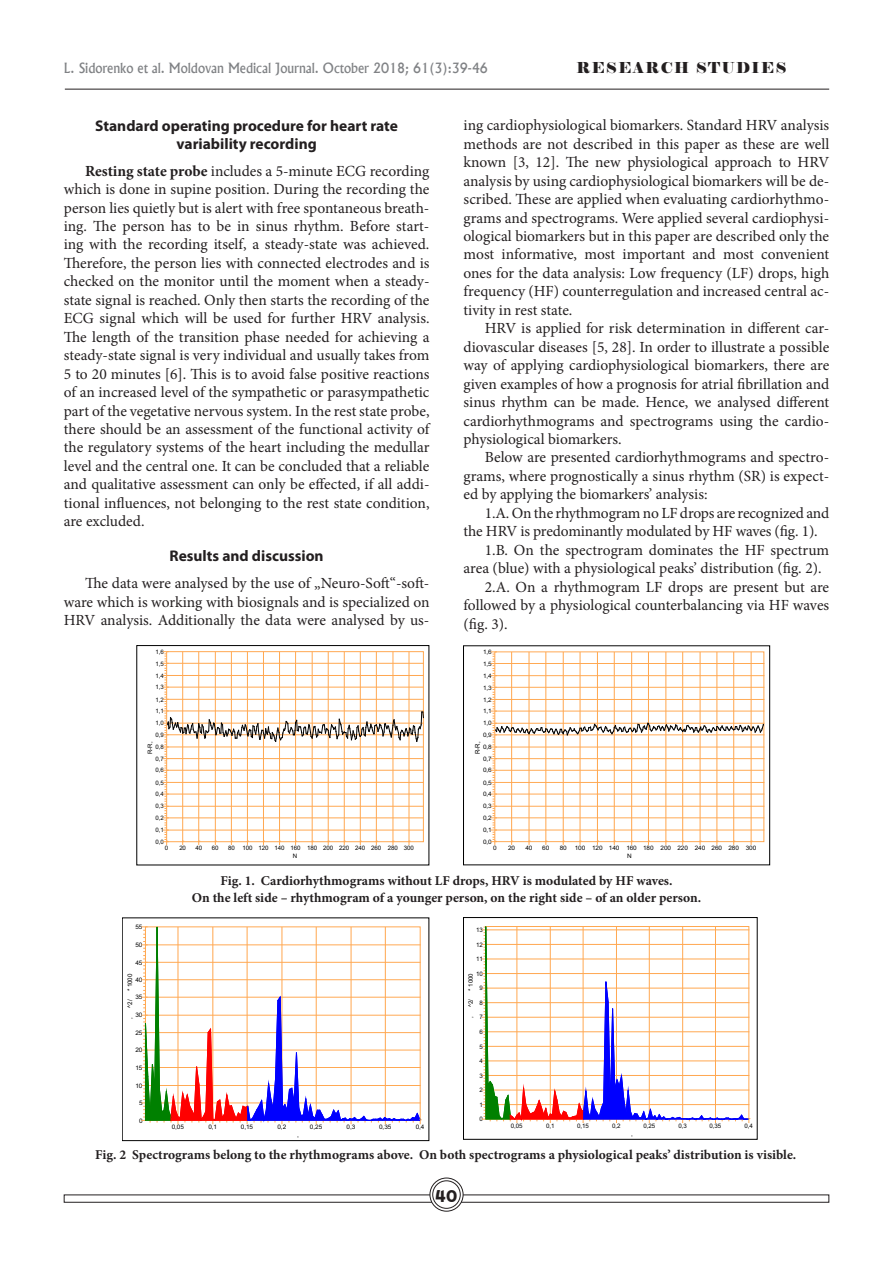
<style>
.page{position:relative;width:893px;height:1276px;background:#fff}
.page>*{position:absolute;margin:0;border:0;box-sizing:border-box;transform-origin:0 0}
.t1{font:15.45px/18.5px "Minion Pro";letter-spacing:-.005em;color:#231f20;text-align:justify}
.t2{font:700 15.45px/18px "Myriad Pro";color:#231f20;text-align:center}
.t3{font:15px "Elephant";letter-spacing:.1em;color:#231f20}
.t4{font:15px "Adver Gothic";color:#231f20;scale:.9 1}
.t5{font:700 13.5px/16.5px "Minion Pro";color:#231f20;text-align:center}
.t6{font:500 13.5px "Albertus";color:#808285;scale:.95 1}
.t7{font:6.45px "Arial";color:#000}
.t8{font:6.45px "Arial";color:#000;scale:.95 1}
.t9{font:6.15px/11.9px "Arial";letter-spacing:-.01em;color:#000;text-align:justify}
.t10{font:6.15px/11.9px "Arial";letter-spacing:-.01em;color:#000;text-align:justify;scale:1.05 1}
.s1{font-weight:700}
</style>
<div class="page">
<svg style="left:430px;top:1178px;width:33px;height:33px"></svg>
<div style="left:429px;top:1177px;width:35px;height:34px;border:1px solid #231f20;border-radius:50%"></div>
<div style="left:433px;top:1180px;width:27px;height:28px;background:#fff;border-radius:50%"></div>
<div style="left:432px;top:1180px;width:29px;height:28px;border:1px solid #231f20;border-radius:50%"></div>
<hr style="left:65px;top:89px;width:764px;height:1px;background:#231f20">
<div style="left:122px;top:918px;width:307px;height:223px;border:1px solid #000"></div>
<svg style="left:142px;top:917px;width:279px;height:208px"></svg>
<div style="left:463px;top:646px;width:307px;height:219px;border:1px solid #000"></div>
<svg style="left:482px;top:651px;width:282px;height:479px"></svg>
<svg style="left:163px;top:651px;width:260px;height:193px"></svg>
<p class="t6" style="left:64px;top:59px;width:448px">L. Sidorenko et al. Moldovan Medical Journal. October 2018; 61(3):39-46</p>
<p class="t3" style="left:576px;top:59px;width:198px">RESEARCH STUDIES</p>
<p class="t2" style="left:95px;top:116px;width:304px">Standard operating procedure for heart rate variability recording</p>
<p class="t1" style="left:64px;top:162px;width:367px;text-indent:21px"><span class="s1">Resting state probe</span> includes a 5-minute ECG recording which is done in supine position. During the recording the person lies quietly but is alert with free spontaneous breath&shy;ing. The person has to be in sinus rhythm. Before start&shy;ing with the recording itself, a steady-state was achieved.<br>Therefore, the person lies with connected electrodes and is checked on the monitor until the moment when a steady&shy;state signal is reached. Only then starts the recording of the ECG signal which will be used for further HRV analysis.<br>The length of the transition phase needed for achieving a steady-state signal is very individual and usually takes from 5 to 20 minutes [6]. This is to avoid false positive reactions of an increased level of the sympathetic or parasympathetic part of the vegetative nervous system. In the rest state probe, there should be an assessment of the functional activity of the regulatory systems of the heart including the medullar level and the central one. It can be concluded that a reliable and qualitative assessment can only be effected, if all addi&shy;tional influences, not belonging to the rest state condition, are excluded.</p>
<p class="t2" style="left:170px;top:546px;width:156px">Results and discussion</p>
<p class="t1" style="left:64px;top:574px;width:367px;text-indent:21px">The data were analysed by the use of „Neuro-Soft“-soft&shy;ware which is working with biosignals and is specialized on HRV analysis. Additionally the data were analysed by us-</p>
<p class="t1" style="left:463px;top:116px;width:367px">ing cardiophysiological biomarkers. Standard HRV analysis methods are not described in this paper as these are well known [3, 12]. The new physiological approach to HRV analysis by using cardiophysiological biomarkers will be de&shy;scribed. These are applied when evaluating cardiorhythmo&shy;grams and spectrograms. Were applied several cardiophysi&shy;ological biomarkers but in this paper are described only the most informative, most important and most convenient ones for the data analysis: Low frequency (LF) drops, high frequency (HF) counterregulation and increased central ac&shy;tivity in rest state.</p>
<p class="t1" style="left:463px;top:319px;width:367px;text-indent:21px">HRV is applied for risk determination in different car&shy;diovascular diseases [5, 28]. In order to illustrate a possible way of applying cardiophysiological biomarkers, there are given examples of how a prognosis for atrial fibrillation and sinus rhythm can be made. Hence, we analysed different cardiorhythmograms and spectrograms using the cardio&shy;physiological biomarkers.</p>
<p class="t1" style="left:463px;top:448px;width:367px;text-indent:21px">Below are presented cardiorhythmograms and spectro&shy;grams, where prognostically a sinus rhythm (SR) is expect&shy;ed by applying the biomarkers’ analysis:</p>
<p class="t1" style="left:485px;top:504px;width:346px">1.A. On the rhythmogram no LF drops are recognized and</p>
<p class="t1" style="left:463px;top:522px;width:356px">the HRV is predominantly modulated by HF waves (fig. 1).</p>
<p class="t1" style="left:485px;top:540px;width:346px">1.B. On the spectrogram dominates the HF spectrum</p>
<p class="t1" style="left:463px;top:559px;width:360px">area (blue) with a physiological peaks’ distribution (fig. 2).</p>
<p class="t1" style="left:485px;top:577px;width:346px">2.A. On a rhythmogram LF drops are present but are</p>
<p class="t1" style="left:463px;top:596px;width:367px">followed by a physiological counterbalancing via HF waves</p>
<p class="t1" style="left:463px;top:614px;width:46px">(fig. 3).</p>
<p class="t9" style="left:155px;top:646px;width:10px">1,6<br>1,5<br>1,4<br>1,3<br>1,2<br>1,1<br>1,0<br>0,9<br>0,8<br>0,7<br>0,6<br>0,5<br>0,4<br>0,3<br>0,2<br>0,1<br>0,0</p>
<p class="t9" style="left:144px;top:754px;width:14px;rotate:-90deg">R-R,</p>
<p class="t9" style="left:165px;top:842px;width:5px">0</p>
<p class="t9" style="left:179px;top:842px;width:8px">20</p>
<p class="t9" style="left:195px;top:842px;width:8px">40</p>
<p class="t9" style="left:212px;top:842px;width:8px">60</p>
<p class="t9" style="left:228px;top:842px;width:8px">80</p>
<p class="t9" style="left:242px;top:842px;width:173px">100 120 140 160 180 200 220 240 260 280 300</p>
<p class="t10" style="left:483px;top:646px;width:10px">1,6<br>1,5<br>1,4<br>1,3<br>1,2<br>1,1<br>1,0<br>0,9<br>0,8<br>0,7<br>0,6<br>0,5<br>0,4<br>0,3<br>0,2<br>0,1<br>0,0</p>
<p class="t8" style="left:474px;top:754px;width:15px;rotate:-90deg">R-R,</p>
<p class="t10" style="left:493px;top:842px;width:5px">0</p>
<p class="t10" style="left:508px;top:842px;width:8px">20</p>
<p class="t10" style="left:525px;top:842px;width:8px">40</p>
<p class="t10" style="left:542px;top:842px;width:8px">60</p>
<p class="t10" style="left:560px;top:842px;width:8px">80</p>
<p class="t10" style="left:575px;top:842px;width:174px">100 120 140 160 180 200 220 240 260 280 300</p>
<p class="t9" style="left:293px;top:849px;width:6px">N</p>
<p class="t10" style="left:627px;top:849px;width:6px">N</p>
<p class="t5" style="left:192px;top:872px;width:511px">Fig. 1. Cardiorhythmograms without LF drops, HRV is modulated by HF waves.<br>On the left side – rhythmogram of a younger person, on the right side – of an older person.</p>
<p class="t9" style="left:135px;top:921px;width:9px">55</p>
<p class="t9" style="left:135px;top:939px;width:9px">50</p>
<p class="t9" style="left:135px;top:956px;width:9px">45</p>
<p class="t9" style="left:135px;top:974px;width:9px">40</p>
<p class="t9" style="left:135px;top:991px;width:9px">35</p>
<p class="t9" style="left:135px;top:1009px;width:9px">30</p>
<p class="t9" style="left:135px;top:1026px;width:9px">25</p>
<p class="t9" style="left:135px;top:1044px;width:9px">20</p>
<p class="t9" style="left:135px;top:1061px;width:9px">15</p>
<p class="t9" style="left:135px;top:1079px;width:9px">10</p>
<p class="t9" style="left:139px;top:1097px;width:5px">5</p>
<p class="t9" style="left:139px;top:1114px;width:5px">0</p>
<p class="t7" style="left:126px;top:991px;width:19px;rotate:-90deg">* 1000</p>
<p class="t7" style="left:126px;top:1007px;width:9px;rotate:-90deg">^2/</p>
<p class="t7" style="left:126px;top:1019px;width:3px;rotate:-90deg">,</p>
<p class="t9" style="left:172px;top:1121px;width:14px">0,05</p>
<p class="t9" style="left:208px;top:1121px;width:10px">0,1</p>
<p class="t9" style="left:241px;top:1121px;width:14px">0,15</p>
<p class="t9" style="left:277px;top:1121px;width:10px">0,2</p>
<p class="t9" style="left:310px;top:1121px;width:14px">0,25</p>
<p class="t9" style="left:347px;top:1121px;width:10px">0,3</p>
<p class="t9" style="left:379px;top:1121px;width:14px">0,35</p>
<p class="t9" style="left:416px;top:1121px;width:10px">0,4</p>
<p class="t9" style="left:476px;top:924px;width:8px">13</p>
<p class="t9" style="left:476px;top:938px;width:8px">12</p>
<p class="t9" style="left:476px;top:953px;width:8px">11</p>
<p class="t9" style="left:476px;top:967px;width:8px">10</p>
<p class="t9" style="left:480px;top:982px;width:5px">9</p>
<p class="t9" style="left:480px;top:996px;width:5px">8</p>
<p class="t9" style="left:480px;top:1011px;width:5px">7</p>
<p class="t9" style="left:480px;top:1026px;width:5px">6</p>
<p class="t9" style="left:480px;top:1040px;width:5px">5</p>
<p class="t9" style="left:480px;top:1055px;width:5px">4</p>
<p class="t9" style="left:480px;top:1069px;width:5px">3</p>
<p class="t9" style="left:480px;top:1084px;width:5px">2</p>
<p class="t9" style="left:480px;top:1098px;width:5px">1</p>
<p class="t9" style="left:480px;top:1113px;width:5px">0</p>
<p class="t9" style="left:465px;top:990px;width:19px;rotate:-90deg">* 1000</p>
<p class="t9" style="left:465px;top:1007px;width:9px;rotate:-90deg">^2/</p>
<p class="t9" style="left:465px;top:1018px;width:3px;rotate:-90deg">,</p>
<p class="t9" style="left:511px;top:1120px;width:13px">0,05</p>
<p class="t9" style="left:546px;top:1120px;width:10px">0,1</p>
<p class="t9" style="left:577px;top:1120px;width:13px">0,15</p>
<p class="t9" style="left:612px;top:1120px;width:10px">0,2</p>
<p class="t9" style="left:643px;top:1120px;width:13px">0,25</p>
<p class="t9" style="left:678px;top:1120px;width:10px">0,3</p>
<p class="t9" style="left:709px;top:1120px;width:13px">0,35</p>
<p class="t9" style="left:745px;top:1120px;width:10px">0,4</p>
<p class="t5" style="left:95px;top:1146px;width:703px">Fig. 2 Spectrograms belong to the rhythmograms above. On both spectrograms a physiological peaks’ distribution is visible.</p>
<p class="t4" style="left:436px;top:1186px;width:26px">40</p>
</div>
